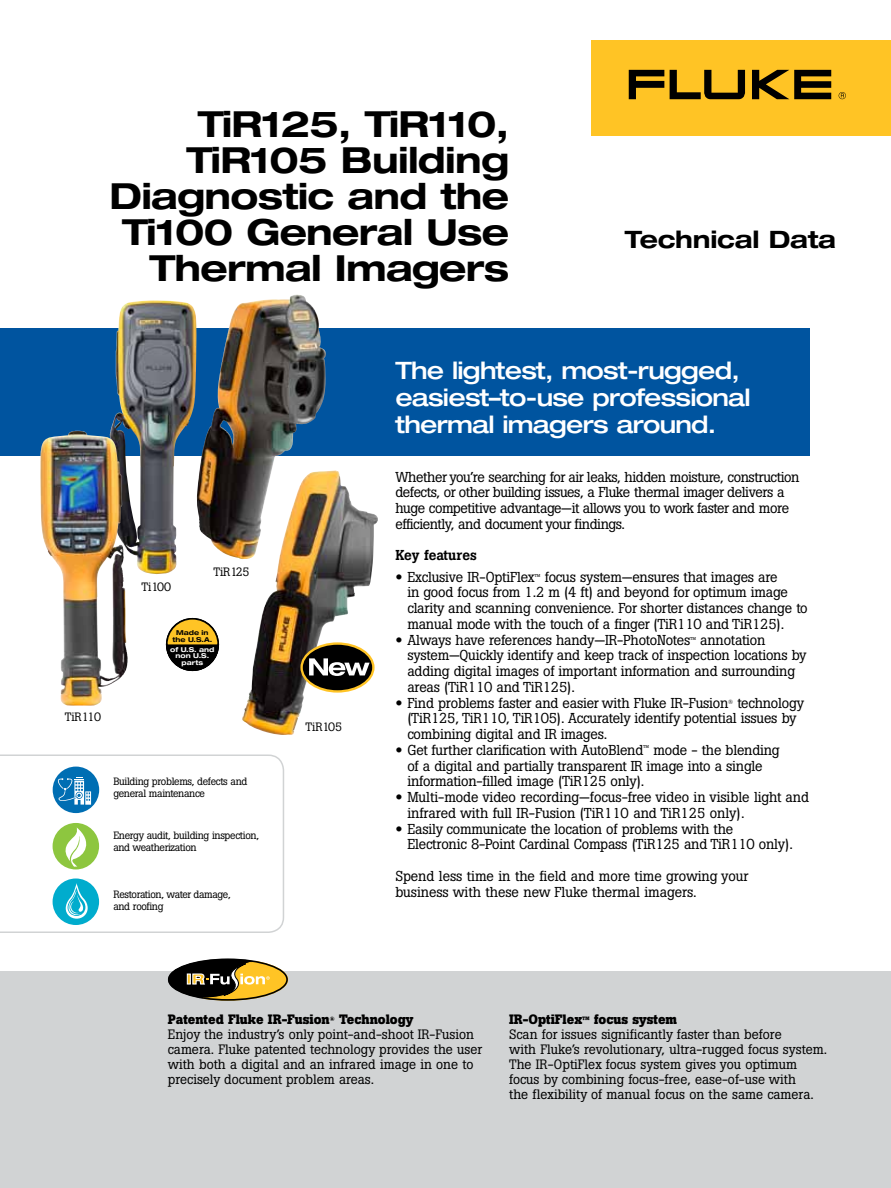
<style>
.page{position:relative;width:891px;height:1188px;background:#fff}
.page>*{position:absolute;margin:0;border:0;box-sizing:border-box;transform-origin:0 0}
.t1{font:700 expanded 36px/36px "Helvetica Neue LT Std";letter-spacing:-.02em;color:#000;text-align:right}
.t2{font:500 expanded 24px/27px "Helvetica Neue LT Std";letter-spacing:-.03em;color:#fff}
.t3{font:700 expanded 24px "Helvetica Neue LT Std";letter-spacing:-.01em;color:#000}
.t4{font:14.25px/15.8px "Boton Pro";letter-spacing:-.015em;color:#000}
.t5{font:500 14.25px "Boton Pro";letter-spacing:-.005em;color:#000}
.t6{font:13.5px/15px "Boton Pro";color:#000}
.t7{font:12px "Boton Pro";letter-spacing:-.005em;color:#000}
.t8{font:10.5px/12px "Boton Pro";letter-spacing:-.03em;color:#000}
.t9{font:700 expanded 6.75px/6.8px "Helvetica Neue LT Std";color:#fff;text-align:center}
.t10{font:700 expanded 6.75px/6.8px "Helvetica Neue LT Std";color:#000;text-align:center}
.t11{font:6.15px "Boton Pro";color:#000}
.s1{font-family:"Helvetica Neue LT Std";font-weight:700;font-stretch:expanded}
.s2{font-size:8.25px}
.s3{font-weight:700}
.s4{font-weight:700;font-size:10.5px}
</style>
<div class="page">
<div style="left:0;top:328px;width:810px;height:127px;background:#00549f"></div>
<div style="left:592px;top:40px;width:299px;height:96px;background:#ffc425"></div>
<svg style="left:629px;top:70px;width:35px;height:29px"></svg>
<svg style="left:752px;top:70px;width:79px;height:29px"></svg>
<svg style="left:670px;top:70px;width:75px;height:29px"></svg>
<svg style="left:839px;top:92px;width:7px;height:7px"></svg>
<svg style="left:0;top:754px;width:284px;height:179px"></svg>
<img style="left:110px;top:300px;width:66px;height:274px">
<div style="left:167px;top:619px;width:51px;height:51px;background:#ffc425;border-radius:50%"></div>
<div style="left:166px;top:618px;width:53px;height:53px;border:2px solid #000;border-radius:50%"></div>
<svg style="left:165px;top:643px;width:55px;height:29px"></svg>
<div style="left:53px;top:767px;width:46px;height:46px;background:#006eb3;border-radius:50%"></div>
<svg style="left:57px;top:777px;width:34px;height:28px"></svg>
<div style="left:53px;top:823px;width:46px;height:46px;background:#8dc63f;border-radius:50%"></div>
<svg style="left:60px;top:827px;width:34px;height:40px"></svg>
<div style="left:53px;top:879px;width:46px;height:46px;background:#00accd;border-radius:50%"></div>
<svg style="left:66px;top:883px;width:22px;height:36px"></svg>
<div style="left:0;top:971px;width:891px;height:217px;background:#d1d3d4"></div>
<div style="left:168px;top:959px;width:119px;height:41px;background:#000;border-radius:50%"></div>
<svg style="left:187px;top:974px;width:4px;height:11px"></svg>
<div style="left:168px;top:958px;width:120px;height:43px;border:2px solid #000;border-radius:50%"></div>
<svg style="left:192px;top:961px;width:96px;height:39px"></svg>
<img style="left:242px;top:471px;width:136px;height:264px">
<img style="left:197px;top:296px;width:129px;height:263px">
<div style="left:302px;top:644px;width:71px;height:47px;background:#000;border-radius:50%"></div>
<div style="left:300px;top:642px;width:75px;height:51px;border:2px solid #ffc425;border-radius:50%"></div>
<svg style="left:309px;top:658px;width:61px;height:18px"></svg>
<img style="left:40px;top:432px;width:88px;height:274px">
<h1 class="t1" style="left:109px;top:105px;width:401px">TiR125, TiR110,<br>TiR105 Building<br>Diagnostic and the<br>Ti100 General Use<br>Thermal Imagers</h1>
<h2 class="t3" style="left:625px;top:225px;width:213px">Technical Data</h2>
<p class="t7" style="left:65px;top:709px;width:38px">TiR110</p>
<p class="t7" style="left:141px;top:579px;width:31px">Ti100</p>
<p class="t7" style="left:213px;top:564px;width:38px">TiR125</p>
<p class="t10" style="left:173px;top:629px;width:41px">Made in the U.S.A.</p>
<p class="t9" style="left:170px;top:646px;width:46px">of U.S. and non U.S. parts</p>
<p class="t8" style="left:113px;top:776px;width:136px">Building problems, defects and general maintenance</p>
<p class="t8" style="left:113px;top:830px;width:147px">Energy audit, building inspection, and weatherization</p>
<p class="t8" style="left:113px;top:889px;width:119px">Restoration, water damage, and roofing</p>
<p class="t7" style="left:305px;top:719px;width:38px">TiR105</p>
<h2 class="t2" style="left:395px;top:356px;width:357px">The lightest, most-rugged, easiest–to-use professional thermal imagers around.</h2>
<p class="t4" style="left:395px;top:469px;width:406px">Whether you’re searching for air leaks, hidden moisture, construction defects, or other building issues, a Fluke thermal imager delivers a huge competitive advantage—it allows you to work faster and more efficiently, and document your findings.</p>
<p class="t5" style="left:395px;top:546px;width:83px">Key features</p>
<p class="t4" style="left:407px;top:569px;width:402px;text-indent:-12px"><span class="s1">•</span> Exclusive IR-OptiFlex<span class="s2">™</span> focus system—ensures that images are<br>in good focus from 1.2 m (4 ft) and beyond for optimum image clarity and scanning convenience. For shorter distances change to manual mode with the touch of a finger (TiR110 and TiR125).</p>
<p class="t4" style="left:407px;top:632px;width:401px;text-indent:-12px"><span class="s1">•</span> Always have references handy—IR-PhotoNotes<span class="s2">™</span> annotation system—Quickly identify and keep track of inspection locations by adding digital images of important information and surrounding areas (TiR110 and TiR125).</p>
<p class="t4" style="left:395px;top:695px;width:335px"><span class="s1">•</span> Find problems faster and easier with Fluke IR-Fusion</p>
<p class="t11" style="left:728px;top:698px;width:6px">®</p>
<p class="t4" style="left:407px;top:695px;width:399px;text-indent:330px">technology (TiR125, TiR110, TiR105). Accurately identify potential issues by combining digital and IR images.</p>
<p class="t4" style="left:407px;top:742px;width:374px;text-indent:-12px"><span class="s1">•</span> Get further clarification with AutoBlend<sup>™</sup> mode - the blending of a digital and partially transparent IR image into a single information-filled image (TiR125 only).</p>
<p class="t4" style="left:407px;top:789px;width:403px;text-indent:-12px"><span class="s1">•</span> Multi-mode video recording—focus-free video in visible light and infrared with full IR-Fusion (TiR110 and TiR125 only).</p>
<p class="t4" style="left:407px;top:821px;width:387px;text-indent:-12px"><span class="s1">•</span> Easily communicate the location of problems with the<br>Electronic 8-Point Cardinal Compass (TiR125 and TiR110 only).</p>
<p class="t4" style="left:395px;top:868px;width:355px">Spend less time in the field and more time growing your business with these new Fluke thermal imagers.</p>
<p class="t6" style="left:168px;top:1012px;width:316px"><span class="s3">Patented Fluke IR-Fusion</span><sup>®</sup> <span class="s3">Technology<br></span>Enjoy the industry’s only point-and-shoot IR-Fusion camera. Fluke patented technology provides the user with both a digital and an infrared image in one to precisely document problem areas.</p>
<p class="t6" style="left:509px;top:1012px;width:319px"><span class="s3">IR-OptiFlex</span><span class="s4">™</span> <span class="s3">focus system<br></span>Scan for issues significantly faster than before<br>with Fluke’s revolutionary, ultra-rugged focus system.<br>The IR-OptiFlex focus system gives you optimum focus by combining focus-free, ease-of-use with<br>the flexibility of manual focus on the same camera.</p>
</div>
